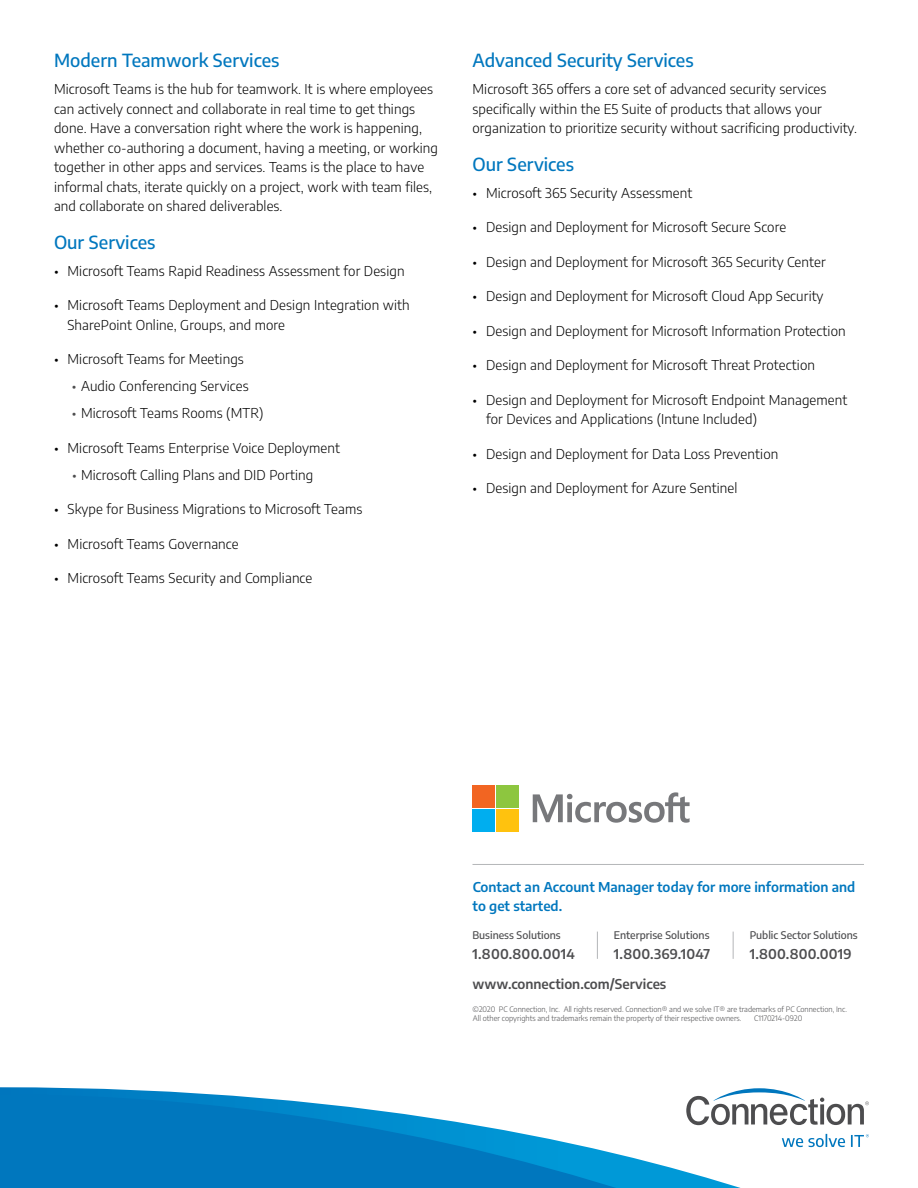
<style>
.page{position:relative;width:918px;height:1188px;background:#fff}
.page>*{position:absolute;margin:0;border:0;box-sizing:border-box;transform-origin:0 0}
.t1{font:500 18px "Encode Sans";color:#0077be}
.t2{font:300 13.5px/19.5px "Encode Sans";letter-spacing:.01em;color:#000}
.t3{font:600 13.5px "Encode Sans";letter-spacing:.01em;color:#4d4d4f}
.t4{font:600 13.5px/19.5px "Encode Sans";color:#0077be}
.t5{font:500 10.5px "Encode Sans";color:#4d4d4f}
.t6{font:300 7.5px/9px "Encode Sans";color:#4d4d4f}
.s1{color:#4d4d4f}
</style>
<div class="page">
<svg style="left:0;top:1087px;width:206px;height:7px"></svg>
<svg style="left:0;top:1094px;width:782px;height:94px;fill:#0077be"></svg>
<svg style="left:533px;top:792px;width:157px;height:31px"></svg>
<div style="left:472px;top:785px;width:23px;height:22px;background:#f26522"></div>
<div style="left:497px;top:785px;width:22px;height:22px;background:#8dc63f"></div>
<div style="left:472px;top:809px;width:23px;height:23px;background:#00aeef"></div>
<div style="left:497px;top:809px;width:22px;height:23px;background:#ffc20e"></div>
<svg style="left:686px;top:1088px;width:183px;height:37px"></svg>
<svg style="left:782px;top:1134px;width:87px;height:13px"></svg>
<svg style="left:597px;top:932px;width:1px;height:27px"></svg>
<svg style="left:733px;top:932px;width:1px;height:27px"></svg>
<hr style="left:472px;top:864px;width:392px;height:1px;background:#b4b6b8">
<h1 class="t1" style="left:54px;top:48px;width:227px">Modern Teamwork Services</h1>
<p class="t2" style="left:54px;top:79px;width:386px">Microsoft Teams is the hub for teamwork. It is where employees can actively connect and collaborate in real time to get things done. Have a conversation right where the work is happening, whether co-authoring a document, having a meeting, or working together in other apps and services. Teams is the place to have informal chats, iterate quickly on a project, work with team files, and collaborate on shared deliverables.</p>
<h1 class="t1" style="left:54px;top:229px;width:103px">Our Services</h1>
<p class="t2" style="left:54px;top:260px;width:352px">• Microsoft Teams Rapid Readiness Assessment for Design</p>
<p class="t2" style="left:68px;top:295px;width:344px;text-indent:-14px">• Microsoft Teams Deployment and Design Integration with<br>SharePoint Online, Groups, and more</p>
<p class="t2" style="left:54px;top:349px;width:191px">• Microsoft Teams for Meetings</p>
<p class="t2" style="left:72px;top:376px;width:178px"><span class="s1">•</span> Audio Conferencing Services</p>
<p class="t2" style="left:72px;top:403px;width:193px"><span class="s1">•</span> Microsoft Teams Rooms (MTR)</p>
<p class="t2" style="left:54px;top:437px;width:288px">• Microsoft Teams Enterprise Voice Deployment</p>
<p class="t2" style="left:72px;top:464px;width:243px"><span class="s1">•</span> Microsoft Calling Plans and DID Porting</p>
<p class="t2" style="left:54px;top:499px;width:310px">• Skype for Business Migrations to Microsoft Teams</p>
<p class="t2" style="left:54px;top:533px;width:186px">• Microsoft Teams Governance</p>
<p class="t2" style="left:54px;top:568px;width:260px">• Microsoft Teams Security and Compliance</p>
<h1 class="t1" style="left:472px;top:48px;width:223px">Advanced Security Services</h1>
<p class="t2" style="left:472px;top:79px;width:386px">Microsoft 365 offers a core set of advanced security services specifically within the E5 Suite of products that allows your organization to prioritize security without sacrificing productivity.</p>
<h1 class="t1" style="left:472px;top:151px;width:103px">Our Services</h1>
<p class="t2" style="left:472px;top:182px;width:221px">• Microsoft 365 Security Assessment</p>
<p class="t2" style="left:472px;top:217px;width:315px">• Design and Deployment for Microsoft Secure Score</p>
<p class="t2" style="left:472px;top:251px;width:355px">• Design and Deployment for Microsoft 365 Security Center</p>
<p class="t2" style="left:472px;top:286px;width:352px">• Design and Deployment for Microsoft Cloud App Security</p>
<p class="t2" style="left:472px;top:320px;width:375px">• Design and Deployment for Microsoft Information Protection</p>
<p class="t2" style="left:472px;top:355px;width:344px">• Design and Deployment for Microsoft Threat Protection</p>
<p class="t2" style="left:486px;top:389px;width:363px;text-indent:-14px">• Design and Deployment for Microsoft Endpoint Management for Devices and Applications (Intune Included)</p>
<p class="t2" style="left:472px;top:443px;width:307px">• Design and Deployment for Data Loss Prevention</p>
<p class="t2" style="left:472px;top:478px;width:266px">• Design and Deployment for Azure Sentinel</p>
<p class="t4" style="left:473px;top:876px;width:384px">Contact an Account Manager today for more information and to get started.</p>
<p class="t5" style="left:472px;top:928px;width:90px">Business Solutions</p>
<p class="t3" style="left:472px;top:944px;width:104px">1.800.800.0014</p>
<p class="t5" style="left:614px;top:928px;width:97px">Enterprise Solutions</p>
<p class="t3" style="left:614px;top:944px;width:98px">1.800.369.1047</p>
<p class="t5" style="left:750px;top:928px;width:110px">Public Sector Solutions</p>
<p class="t3" style="left:750px;top:944px;width:104px">1.800.800.0019</p>
<p class="t3" style="left:473px;top:974px;width:195px">www.connection.com/Services</p>
<p class="t6" style="left:473px;top:1004px;width:376px">©2020 PC Connection, Inc. All rights reserved. Connection® and we solve IT® are trademarks of PC Connection, Inc.<br>All other copyrights and trademarks remain the property of their respective owners.</p>
<p class="t6" style="left:754px;top:1013px;width:50px">C1170214-0920</p>
</div>
